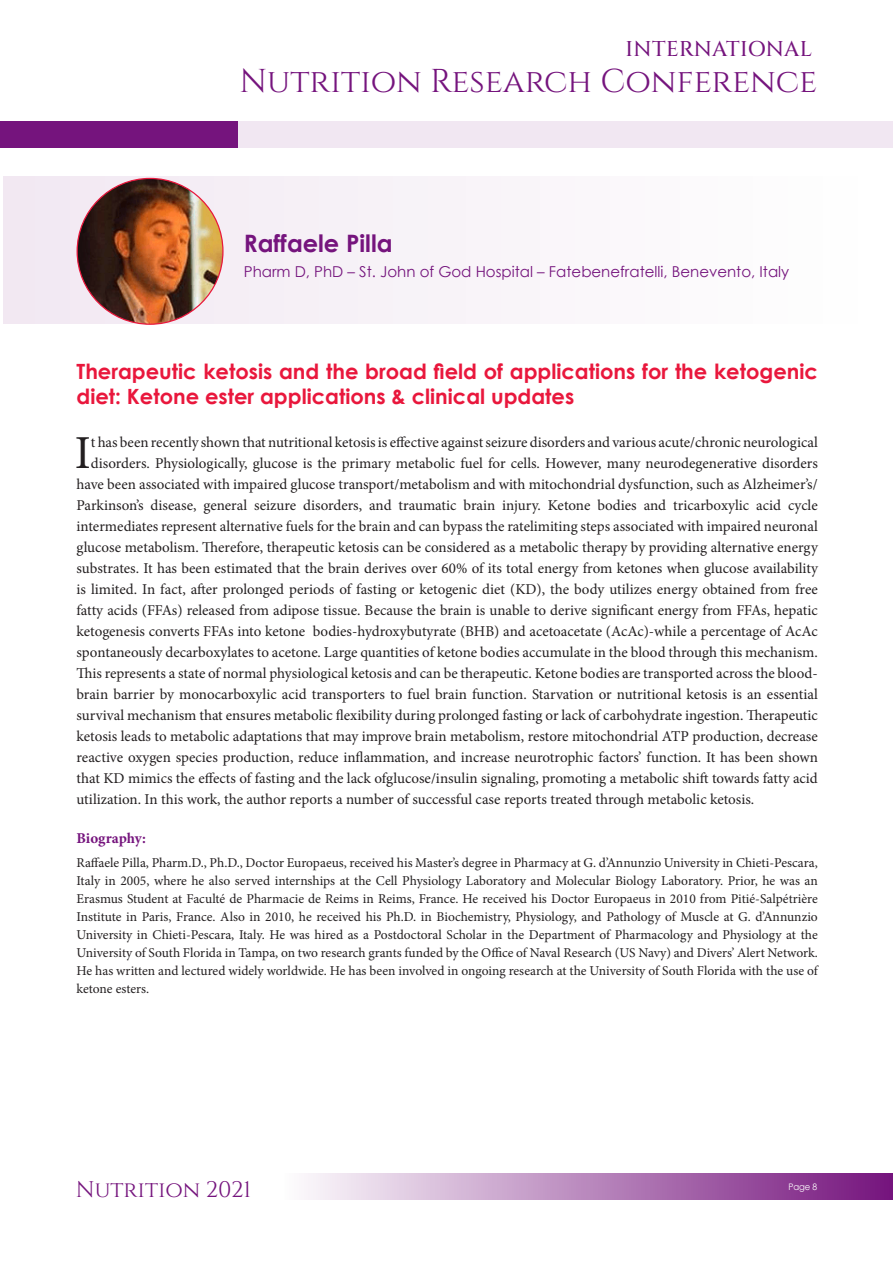
<style>
.page{position:relative;width:893px;height:1263px;background:#fff}
.page>*{position:absolute;margin:0;border:0;box-sizing:border-box;transform-origin:0 0}
.Abstract{font:47.25px "Minion Pro";color:#231f20}
.t1{font:33px "Cinzel";color:#75147d}
.Keynote_Title{font:700 24px "Century Gothic";color:#75147d}
.t2{font:22.5px "Cinzel";color:#75147d}
.t3{font:500 21.3px "Cinzel";letter-spacing:.01em;color:#75147d}
.Keynote_Title-2{font:700 21px/25.2px "Century Gothic";color:#e9173c}
.Abstract-2{font:15px "Minion Pro";color:#231f20}
.Keynote_Affiliation{font:15px "Century Gothic";color:#75147d}
.Biography_Heading_Co{font:700 15px "Minion Pro";color:#75147d}
.Biography_Content{font:13.5px/18px "Minion Pro";letter-spacing:-.005em;color:#231f20;text-align:justify}
.t4{font:9px "Century Gothic";color:#fff;scale:.95 1}
</style>
<div class="page">
<div style="left:284px;top:1173px;width:609px;height:26px;background:linear-gradient(to right,#fefdfe,#75147d)"></div>
<div style="left:0;top:121px;width:893px;height:27px;background:#f1e7f2"></div>
<div style="left:0;top:121px;width:237px;height:27px;background:#75147d"></div>
<div style="left:3px;top:176px;width:890px;height:147px;background:#f9f5f9"></div>
<img style="left:77px;top:178px;width:146px;height:146px;border-radius:73px">
<h3 class="t3" style="left:626px;top:35px;width:188px">INTERNATIONAL</h3>
<h2 class="t1" style="left:239px;top:60px;width:579px">Nutrition Research Conference</h2>
<p class="Keynote_Title" style="left:244px;top:225px;width:150px">Raffaele Pilla</p>
<p class="Keynote_Affiliation" style="left:244px;top:261px;width:547px">Pharm D, PhD – St. John of God Hospital – Fatebenefratelli, Benevento, Italy</p>
<p class="Keynote_Title-2" style="left:77px;top:358px;width:743px">Therapeutic ketosis and the broad field of applications for the ketogenic diet: Ketone ester applications &amp; clinical updates</p>
<p class="Abstract" style="left:75px;top:421px;width:18px">I</p>
<p class="Abstract-2" style="left:91px;top:432px;width:728px">t has been recently shown that nutritional ketosis is effective against seizure disorders and various acute/chronic neurological</p>
<p class="Abstract-2" style="left:91px;top:453px;width:728px">disorders. Physiologically, glucose is the primary metabolic fuel for cells. However, many neurodegenerative disorders</p>
<p class="Abstract-2" style="left:77px;top:474px;width:743px">have been associated with impaired glucose transport/metabolism and with mitochondrial dysfunction, such as Alzheimer’s/</p>
<p class="Abstract-2" style="left:77px;top:495px;width:743px">Parkinson’s disease, general seizure disorders, and traumatic brain injury. Ketone bodies and tricarboxylic acid cycle</p>
<p class="Abstract-2" style="left:77px;top:516px;width:743px">intermediates represent alternative fuels for the brain and can bypass the ratelimiting steps associated with impaired neuronal</p>
<p class="Abstract-2" style="left:77px;top:537px;width:743px">glucose metabolism. Therefore, therapeutic ketosis can be considered as a metabolic therapy by providing alternative energy</p>
<p class="Abstract-2" style="left:77px;top:558px;width:743px">substrates. It has been estimated that the brain derives over 60% of its total energy from ketones when glucose availability</p>
<p class="Abstract-2" style="left:77px;top:579px;width:743px">is limited. In fact, after prolonged periods of fasting or ketogenic diet (KD), the body utilizes energy obtained from free</p>
<p class="Abstract-2" style="left:77px;top:600px;width:743px">fatty acids (FFAs) released from adipose tissue. Because the brain is unable to derive significant energy from FFAs, hepatic</p>
<p class="Abstract-2" style="left:77px;top:621px;width:743px">ketogenesis converts FFAs into ketone bodies-hydroxybutyrate (BHB) and acetoacetate (AcAc)-while a percentage of AcAc</p>
<p class="Abstract-2" style="left:77px;top:642px;width:743px">spontaneously decarboxylates to acetone. Large quantities of ketone bodies accumulate in the blood through this mechanism.</p>
<p class="Abstract-2" style="left:77px;top:663px;width:743px">This represents a state of normal physiological ketosis and can be therapeutic. Ketone bodies are transported across the blood-</p>
<p class="Abstract-2" style="left:77px;top:684px;width:743px">brain barrier by monocarboxylic acid transporters to fuel brain function. Starvation or nutritional ketosis is an essential</p>
<p class="Abstract-2" style="left:77px;top:705px;width:743px">survival mechanism that ensures metabolic flexibility during prolonged fasting or lack of carbohydrate ingestion. Therapeutic</p>
<p class="Abstract-2" style="left:77px;top:726px;width:743px">ketosis leads to metabolic adaptations that may improve brain metabolism, restore mitochondrial ATP production, decrease</p>
<p class="Abstract-2" style="left:77px;top:747px;width:743px">reactive oxygen species production, reduce inflammation, and increase neurotrophic factors’ function. It has been shown</p>
<p class="Abstract-2" style="left:77px;top:768px;width:743px">that KD mimics the effects of fasting and the lack ofglucose/insulin signaling, promoting a metabolic shift towards fatty acid</p>
<p class="Abstract-2" style="left:77px;top:789px;width:679px">utilization. In this work, the author reports a number of successful case reports treated through metabolic ketosis.</p>
<p class="Biography_Heading_Co" style="left:77px;top:827px;width:71px">Biography:</p>
<p class="Biography_Content" style="left:77px;top:854px;width:743px">Raffaele Pilla, Pharm.D., Ph.D., Doctor Europaeus, received his Master’s degree in Pharmacy at G. d’Annunzio University in Chieti-Pescara, Italy in 2005, where he also served internships at the Cell Physiology Laboratory and Molecular Biology Laboratory. Prior, he was an Erasmus Student at Faculté de Pharmacie de Reims in Reims, France. He received his Doctor Europaeus in 2010 from Pitié-Salpétrière Institute in Paris, France. Also in 2010, he received his Ph.D. in Biochemistry, Physiology, and Pathology of Muscle at G. d’Annunzio University in Chieti-Pescara, Italy. He was hired as a Postdoctoral Scholar in the Department of Pharmacology and Physiology at the University of South Florida in Tampa, on two research grants funded by the Office of Naval Research (US Navy) and Divers’ Alert Network.<br>He has written and lectured widely worldwide. He has been involved in ongoing research at the University of South Florida with the use of ketone esters.</p>
<h3 class="t2" style="left:76px;top:1175px;width:177px">Nutrition 2021</h3>
<p class="t4" style="left:788px;top:1180px;width:32px">Page 8</p>
</div>
